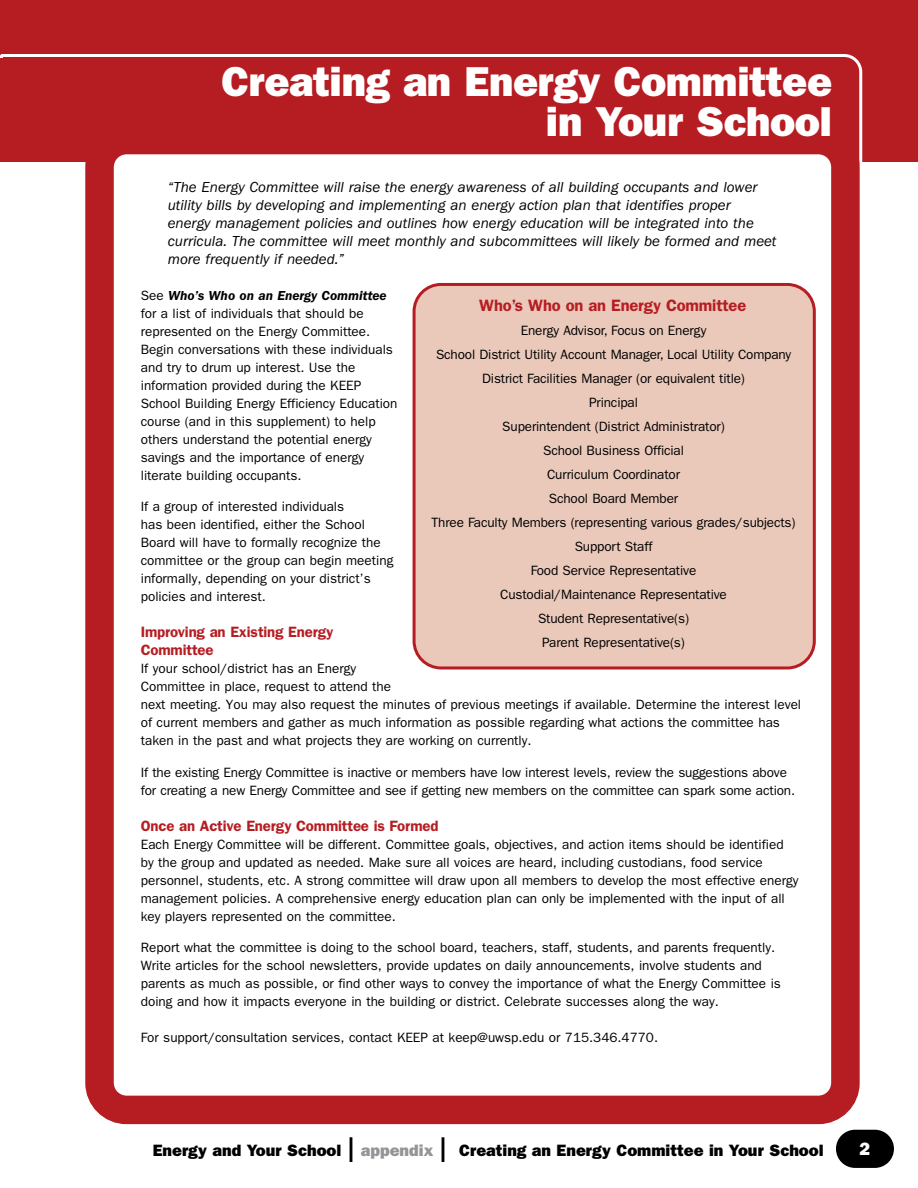
<style>
.page{position:relative;width:918px;height:1188px;background:#fff}
.page>*{position:absolute;margin:0;border:0;box-sizing:border-box;transform-origin:0 0}
.t1{font:42px/40.5px "ITC Franklin Gothic Std Hvy";letter-spacing:-.01em;color:#fff;text-align:right}
.t2{font:18px "ITC Franklin Gothic Std Hvy";color:#fff}
.t3{font:16.5px "ITC Franklin Gothic Std Hvy";color:#000}
.t4{font:600 16.5px "ITC Franklin Gothic Std";letter-spacing:-.01em;color:#b61d22}
.t5{font:italic 15px/18px "ITC Franklin Gothic Std";color:#000}
.t6{font:600 15px/18px "ITC Franklin Gothic Std";letter-spacing:-.01em;color:#b61d22}
.t7{font:13.5px/18px "ITC Franklin Gothic Std";color:#000}
.s1{font-weight:600;font-style:italic}
.s2{font-family:"ITC Franklin Gothic Std";font-size:36px}
.s3{color:#939598}
</style>
<div class="page">
<div style="left:836px;top:1130px;width:58px;height:38px;background:#000;border-radius:19px"></div>
<div style="left:0;top:0;width:918px;height:162px;background:#b61d22"></div>
<svg style="left:0;top:54px;width:863px;height:108px"></svg>
<div style="left:0;top:58px;width:14px;height:104px;background:#b61d22"></div>
<div style="left:100px;top:140px;width:745px;height:970px;background:#fff;border-radius:27px"></div>
<div style="left:85px;top:126px;width:775px;height:998px;border:28px solid #b61d22;border-radius:27px"></div>
<div style="left:414px;top:284px;width:400px;height:384px;background:#eac8ba;border-radius:27px"></div>
<div style="left:413px;top:283px;width:403px;height:386px;border:3px solid #b61d22;border-radius:27px"></div>
<h1 class="t1" style="left:222px;top:61px;width:612px">Creating an Energy Committee in Your School</h1>
<p class="t5" style="left:168px;top:178px;width:610px">“The Energy Committee will raise the energy awareness of all building occupants and lower utility bills by developing and implementing an energy action plan that identifies proper energy management policies and outlines how energy education will be integrated into the curricula. The committee will meet monthly and subcommittees will likely be formed and meet more frequently if needed.”</p>
<p class="t7" style="left:141px;top:286px;width:258px">See <span class="s1">Who’s Who on an Energy Committee </span>for a list of individuals that should be represented on the Energy Committee.<br>Begin conversations with these individuals and try to drum up interest. Use the information provided during the KEEP School Building Energy Efficiency Education course (and in this supplement) to help others understand the potential energy savings and the importance of energy literate building occupants.</p>
<p class="t7" style="left:141px;top:498px;width:254px">If a group of interested individuals<br>has been identified, either the School Board will have to formally recognize the committee or the group can begin meeting informally, depending on your district’s policies and interest.</p>
<p class="t6" style="left:141px;top:623px;width:194px">Improving an Existing Energy<br>Committee</p>
<p class="t7" style="left:141px;top:660px;width:662px">If your school/district has an Energy<br>Committee in place, request to attend the<br>next meeting. You may also request the minutes of previous meetings if available. Determine the interest level of current members and gather as much information as possible regarding what actions the committee has taken in the past and what projects they are working on currently.</p>
<p class="t7" style="left:141px;top:763px;width:656px">If the existing Energy Committee is inactive or members have low interest levels, review the suggestions above for creating a new Energy Committee and see if getting new members on the committee can spark some action.</p>
<p class="t6" style="left:141px;top:816px;width:299px">Once an Active Energy Committee is Formed</p>
<p class="t7" style="left:141px;top:835px;width:659px">Each Energy Committee will be different. Committee goals, objectives, and action items should be identified by the group and updated as needed. Make sure all voices are heard, including custodians, food service personnel, students, etc. A strong committee will draw upon all members to develop the most effective energy management policies. A comprehensive energy education plan can only be implemented with the input of all key players represented on the committee.</p>
<p class="t7" style="left:141px;top:939px;width:642px">Report what the committee is doing to the school board, teachers, staff, students, and parents frequently.<br>Write articles for the school newsletters, provide updates on daily announcements, involve students and parents as much as possible, or find other ways to convey the importance of what the Energy Committee is doing and how it impacts everyone in the building or district. Celebrate successes along the way.</p>
<p class="t7" style="left:141px;top:1029px;width:519px">For support/consultation services, contact KEEP at keep@uwsp.edu or 715.346.4770.</p>
<p class="t4" style="left:479px;top:295px;width:268px">Who’s Who on an Energy Committee</p>
<p class="t7" style="left:432px;top:318px;width:365px;line-height:24px;text-align:center">Energy Advisor, Focus on Energy<br>School District Utility Account Manager, Local Utility Company District Facilities Manager (or equivalent title)<br>Principal<br>Superintendent (District Administrator)<br>School Business Official<br>Curriculum Coordinator<br>School Board Member<br>Three Faculty Members (representing various grades/subjects)<br>Support Staff<br>Food Service Representative<br>Custodial/Maintenance Representative<br>Student Representative(s)<br>Parent Representative(s)</p>
<p class="t3" style="left:183px;top:1141px;width:642px">KEEP Activity Guide <span class="s2">l</span> <span class="s3">appendix</span> <span class="s2">l</span> Creating an Energy Committee in Your School</p>
<p class="t3" style="left:153px;top:1141px;width:190px">Energy and Your School</p>
<h2 class="t2" style="left:860px;top:1138px;width:12px">2</h2>
</div>
